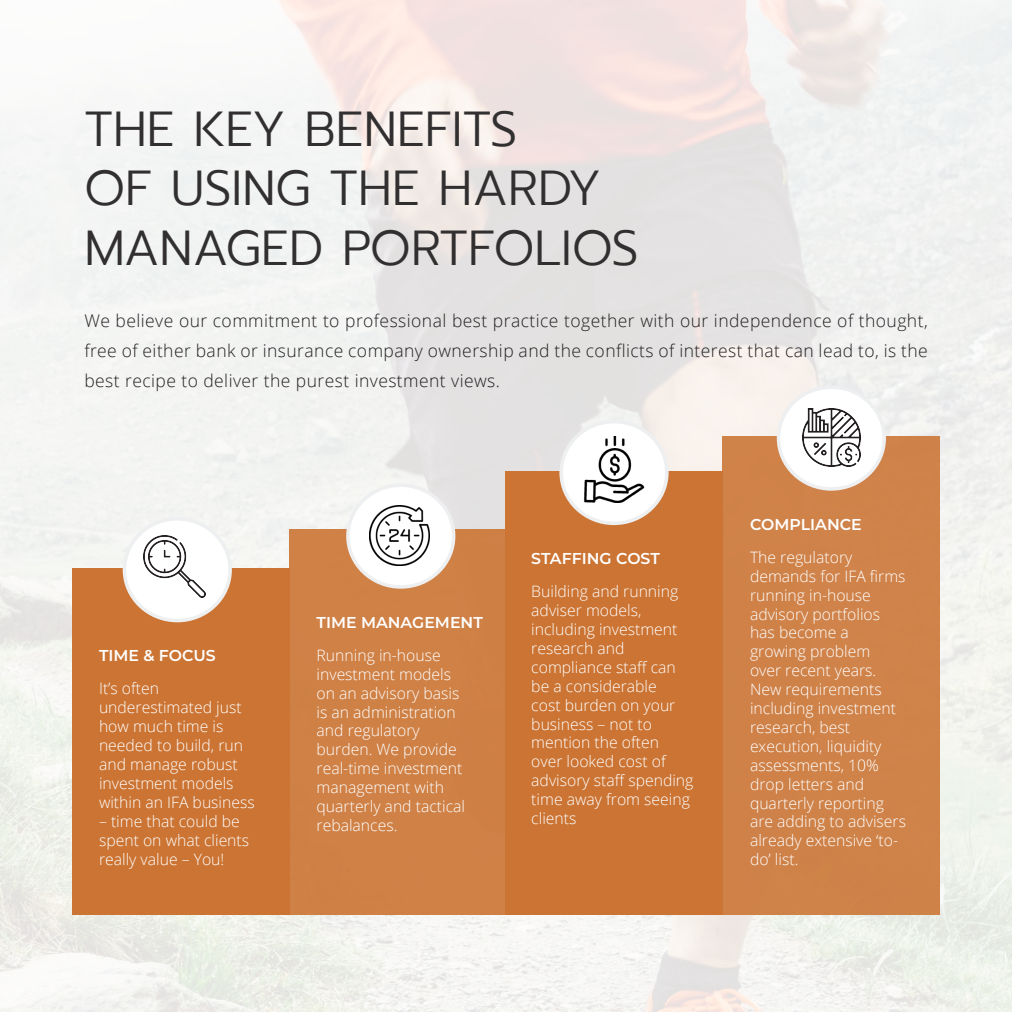
<style>
.page{position:relative;width:1012px;height:1012px;background:#fff}
.page>*{position:absolute;margin:0;border:0;box-sizing:border-box;transform-origin:0 0}
.t1{font:300 49px "Prompt";color:#312f30}
.Light_Size_9{font:300 17.5px/29.8px "Open Sans";letter-spacing:.025em;color:#231f20;text-align:justify}
.Paragraph_Style_2{font:300 15.75px/18.9px "Open Sans";color:#fff}
.t2{font:600 15.75px "Montserrat";color:#fff}
</style>
<div class="page">
<img style="left:0;top:0;width:1012px;height:1012px">
<div style="left:72px;top:568px;width:217px;height:347px;background:#cb7433"></div>
<div style="left:505px;top:471px;width:218px;height:444px;background:#cb7433"></div>
<div style="left:289px;top:530px;width:218px;height:385px;background:#cf8146"></div>
<div style="left:723px;top:437px;width:217px;height:478px;background:#cf8349"></div>
<div style="left:124px;top:519px;width:106px;height:102px;background:#fff;border-radius:50%"></div>
<div style="left:123px;top:517px;width:109px;height:105px;border:4px solid #edeff0;border-radius:50%"></div>
<div style="left:561px;top:422px;width:106px;height:101px;background:#fff;border-radius:50%"></div>
<div style="left:559px;top:420px;width:110px;height:105px;border:4px solid #edeff0;border-radius:50%"></div>
<div style="left:348px;top:485px;width:106px;height:102px;background:#fff;border-radius:50%"></div>
<div style="left:346px;top:483px;width:109px;height:106px;border:4px solid #edeff0;border-radius:50%"></div>
<div style="left:779px;top:387px;width:105px;height:102px;background:#fff;border-radius:50%"></div>
<div style="left:777px;top:385px;width:109px;height:106px;border:4px solid #edeff0;border-radius:50%"></div>
<img style="left:584px;top:437px;width:61px;height:66px">
<img style="left:370px;top:506px;width:60px;height:60px">
<img style="left:802px;top:408px;width:59px;height:58px">
<img style="left:144px;top:536px;width:61px;height:61px">
<p class="t1" style="left:84px;top:95px;width:435px">THE KEY BENEFITS</p>
<p class="t1" style="left:84px;top:154px;width:519px">OF USING THE HARDY</p>
<p class="t1" style="left:84px;top:214px;width:556px">MANAGED PORTFOLIOS</p>
<p class="Light_Size_9" style="left:84px;top:306px;width:845px">We believe our commitment to professional best practice together with our independence of thought, free of either bank or insurance company ownership and the conflicts of interest that can lead to, is the best recipe to deliver the purest investment views.</p>
<p class="t2" style="left:99px;top:644px;width:118px">TIME &amp; FOCUS</p>
<p class="Paragraph_Style_2" style="left:99px;top:679px;width:157px">It’s often underestimated just how much time is needed to build, run and manage robust investment models within an IFA business</p>
<p class="Paragraph_Style_2" style="left:99px;top:811px;width:152px">– time that could be spent on what clients really value – You!</p>
<p class="t2" style="left:317px;top:611px;width:168px">TIME MANAGEMENT</p>
<p class="Paragraph_Style_2" style="left:317px;top:645px;width:150px">Running in-house investment models on an advisory basis is an administration and regulatory burden. We provide real-time investment management with quarterly and tactical rebalances.</p>
<p class="t2" style="left:531px;top:547px;width:130px">STAFFING COST</p>
<p class="Paragraph_Style_2" style="left:531px;top:582px;width:164px">Building and running adviser models, including investment research and compliance staff can be a considerable<br>cost burden on your business – not to mention the often over looked cost of advisory staff spending time away from seeing clients</p>
<p class="t2" style="left:750px;top:513px;width:113px">COMPLIANCE</p>
<p class="Paragraph_Style_2" style="left:750px;top:547px;width:158px">The regulatory demands for IFA firms running in-house advisory portfolios has become a growing problem<br>over recent years.<br>New requirements including investment research, best execution, liquidity assessments, 10% drop letters and quarterly reporting are adding to advisers already extensive ‘to&shy;do’ list.</p>
</div>
